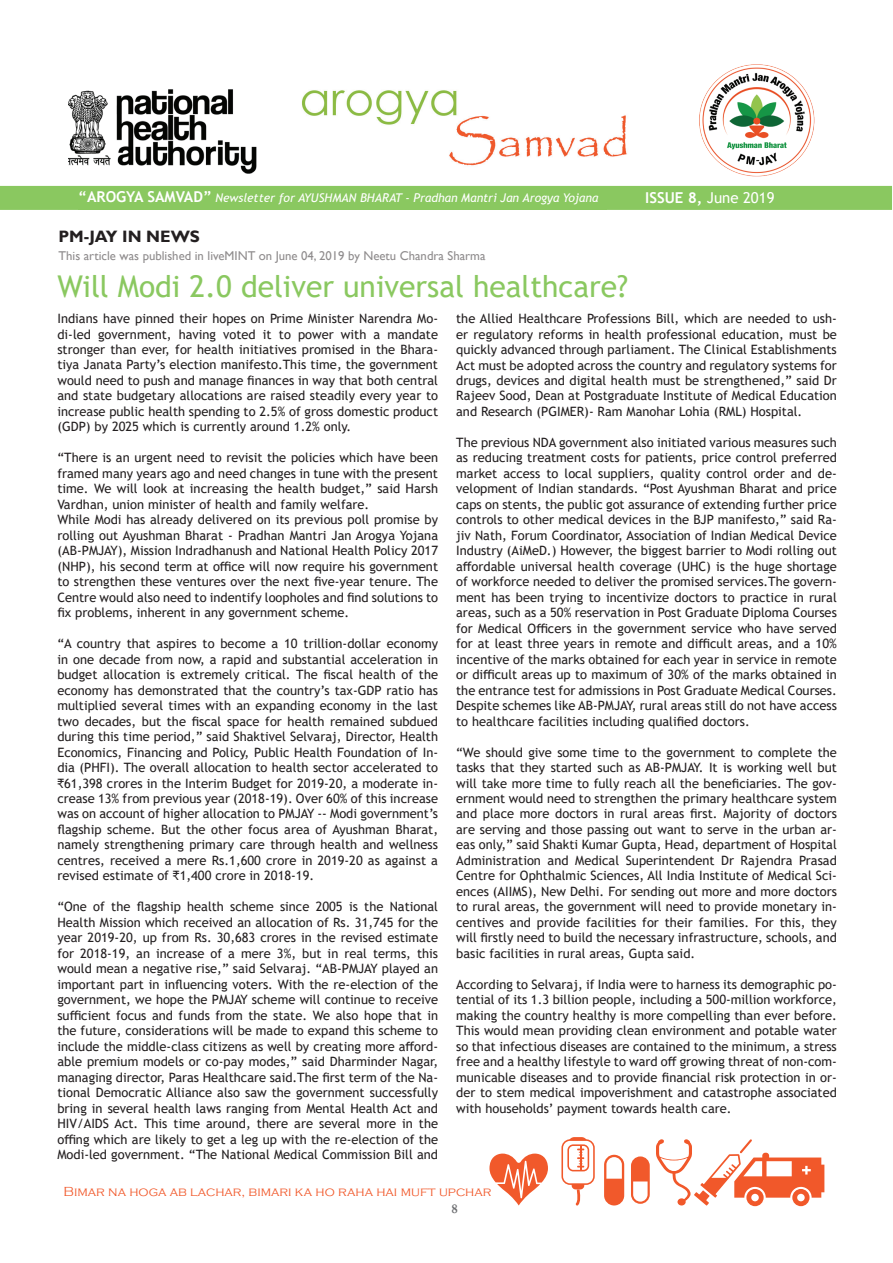
<style>
.page{position:relative;width:893px;height:1263px;background:#fff}
.page>*{position:absolute;margin:0;border:0;box-sizing:border-box;transform-origin:0 0}
.t1{font:30px "Trebuchet MS";color:#8ac860}
.t2{font:700 16.5px "Gill Sans";color:#231f20}
.t3{font:15px "Trebuchet MS";color:#fff}
.t4{font:300 13.5px "Copperplate Gothic";color:#f1592b}
.t5{font:700 13.5px "Garamond";color:#6c6d70}
.t6{font:12.9px/15.5px "Trebuchet MS";color:#231f20;text-align:justify}
.t7{font:12.75px "Gill Sans";color:#8f8c8d}
.t8{font:italic 12px "Trebuchet MS";color:#fff}
.s1{font-weight:700;font-style:normal;font-size:15px}
.s2{font-weight:700}
</style>
<div class="page">
<div style="left:0;top:186px;width:892px;height:24px;background:#8ac860"></div>
<img style="left:68px;top:89px;width:189px;height:85px">
<img style="left:302px;top:90px;width:325px;height:76px">
<svg style="left:561px;top:1137px;width:34px;height:68px"></svg>
<svg style="left:489px;top:1153px;width:59px;height:52px"></svg>
<svg style="left:604px;top:1155px;width:20px;height:50px"></svg>
<svg style="left:631px;top:1156px;width:19px;height:48px"></svg>
<svg style="left:656px;top:1139px;width:168px;height:67px"></svg>
<img style="left:699px;top:64px;width:116px;height:113px">
<p class="t8" style="left:78px;top:190px;width:522px"><span class="s1">“AROGYA SAMVAD”</span> Newsletter for AYUSHMAN BHARAT - Pradhan Mantri Jan Arogya Yojana</p>
<p class="t3" style="left:645px;top:189px;width:131px"><span class="s2">ISSUE 8,</span> June 2019</p>
<p class="t2" style="left:58px;top:227px;width:143px">PM-JAY IN NEWS</p>
<p class="t7" style="left:58px;top:248px;width:429px">This article was published in liveMINT on June 04, 2019 by Neetu Chandra Sharma</p>
<h1 class="t1" style="left:57px;top:268px;width:572px">Will Modi 2.0 deliver universal healthcare?</h1>
<p class="t6" style="left:57px;top:311px;width:382px">Indians have pinned their hopes on Prime Minister Narendra Mo&shy;di-led government, having voted it to power with a mandate stronger than ever, for health initiatives promised in the Bhara&shy;tiya Janata Party’s election manifesto.This time, the government would need to push and manage finances in way that both central and state budgetary allocations are raised steadily every year to increase public health spending to 2.5% of gross domestic product (GDP) by 2025 which is currently around 1.2% only.</p>
<p class="t6" style="left:57px;top:450px;width:382px;text-align:left">“There is an urgent need to revisit the policies which have been framed many years ago and need changes in tune with the present time. We will look at increasing the health budget,” said Harsh Vardhan, union minister of health and family welfare.<br>While Modi has already delivered on its previous poll promise by rolling out Ayushman Bharat - Pradhan Mantri Jan Arogya Yojana (AB-PMJAY), Mission Indradhanush and National Health Policy 2017 (NHP), his second term at office will now require his government to strengthen these ventures over the next five-year tenure. The Centre would also need to indentify loopholes and find solutions to fix problems, inherent in any government scheme.</p>
<p class="t6" style="left:57px;top:636px;width:382px">“A country that aspires to become a 10 trillion-dollar economy in one decade from now, a rapid and substantial acceleration in budget allocation is extremely critical. The fiscal health of the economy has demonstrated that the country’s tax-GDP ratio has multiplied several times with an expanding economy in the last two decades, but the fiscal space for health remained subdued during this time period,” said Shaktivel Selvaraj, Director, Health Economics, Financing and Policy, Public Health Foundation of In&shy;dia (PHFI). The overall allocation to health sector accelerated to ₹61,398 crores in the Interim Budget for 2019-20, a moderate in&shy;crease 13% from previous year (2018-19). Over 60% of this increase was on account of higher allocation to PMJAY -- Modi government’s flagship scheme. But the other focus area of Ayushman Bharat, namely strengthening primary care through health and wellness centres, received a mere Rs.1,600 crore in 2019-20 as against a revised estimate of ₹1,400 crore in 2018-19.</p>
<p class="t6" style="left:57px;top:899px;width:382px">“One of the flagship health scheme since 2005 is the National Health Mission which received an allocation of Rs. 31,745 for the year 2019-20, up from Rs. 30,683 crores in the revised estimate for 2018-19, an increase of a mere 3%, but in real terms, this would mean a negative rise,” said Selvaraj. “AB-PMJAY played an important part in influencing voters. With the re-election of the government, we hope the PMJAY scheme will continue to receive sufficient focus and funds from the state. We also hope that in the future, considerations will be made to expand this scheme to include the middle-class citizens as well by creating more afford&shy;able premium models or co-pay modes,” said Dharminder Nagar, managing director, Paras Healthcare said.The first term of the Na&shy;tional Democratic Alliance also saw the government successfully bring in several health laws ranging from Mental Health Act and HIV/AIDS Act. This time around, there are several more in the offing which are likely to get a leg up with the re-election of the Modi-led government. “The National Medical Commission Bill and</p>
<p class="t6" style="left:456px;top:311px;width:382px">the Allied Healthcare Professions Bill, which are needed to ush&shy;er regulatory reforms in health professional education, must be quickly advanced through parliament. The Clinical Establishments Act must be adopted across the country and regulatory systems for drugs, devices and digital health must be strengthened,” said Dr Rajeev Sood, Dean at Postgraduate Institute of Medical Education and Research (PGIMER)- Ram Manohar Lohia (RML) Hospital.</p>
<p class="t6" style="left:456px;top:434px;width:382px">The previous NDA government also initiated various measures such as reducing treatment costs for patients, price control preferred market access to local suppliers, quality control order and de&shy;velopment of Indian standards. “Post Ayushman Bharat and price caps on stents, the public got assurance of extending further price controls to other medical devices in the BJP manifesto,” said Ra&shy;jiv Nath, Forum Coordinator, Association of Indian Medical Device Industry (AiMeD.) However, the biggest barrier to Modi rolling out affordable universal health coverage (UHC) is the huge shortage of workforce needed to deliver the promised services.The govern&shy;ment has been trying to incentivize doctors to practice in rural areas, such as a 50% reservation in Post Graduate Diploma Courses for Medical Officers in the government service who have served for at least three years in remote and difficult areas, and a 10% incentive of the marks obtained for each year in service in remote or difficult areas up to maximum of 30% of the marks obtained in the entrance test for admissions in Post Graduate Medical Courses.<br>Despite schemes like AB-PMJAY, rural areas still do not have access to healthcare facilities including qualified doctors.</p>
<p class="t6" style="left:456px;top:744px;width:382px">“We should give some time to the government to complete the tasks that they started such as AB-PMJAY. It is working well but will take more time to fully reach all the beneficiaries. The gov&shy;ernment would need to strengthen the primary healthcare system and place more doctors in rural areas first. Majority of doctors are serving and those passing out want to serve in the urban ar&shy;eas only,” said Shakti Kumar Gupta, Head, department of Hospital Administration and Medical Superintendent Dr Rajendra Prasad Centre for Ophthalmic Sciences, All India Institute of Medical Sci&shy;ences (AIIMS), New Delhi. For sending out more and more doctors to rural areas, the government will need to provide monetary in&shy;centives and provide facilities for their families. For this, they will firstly need to build the necessary infrastructure, schools, and basic facilities in rural areas, Gupta said.</p>
<p class="t6" style="left:456px;top:976px;width:382px">According to Selvaraj, if India were to harness its demographic po&shy;tential of its 1.3 billion people, including a 500-million workforce, making the country healthy is more compelling than ever before.<br>This would mean providing clean environment and potable water so that infectious diseases are contained to the minimum, a stress free and a healthy lifestyle to ward off growing threat of non-com&shy;municable diseases and to provide financial risk protection in or&shy;der to stem medical impoverishment and catastrophe associated with households’ payment towards health care.</p>
<p class="t4" style="left:64px;top:1184px;width:429px">Bimar na hoga ab lachar, bimari ka ho raha hai muft upchar</p>
<p class="t5" style="left:451px;top:1200px;width:8px">8</p>
</div>
